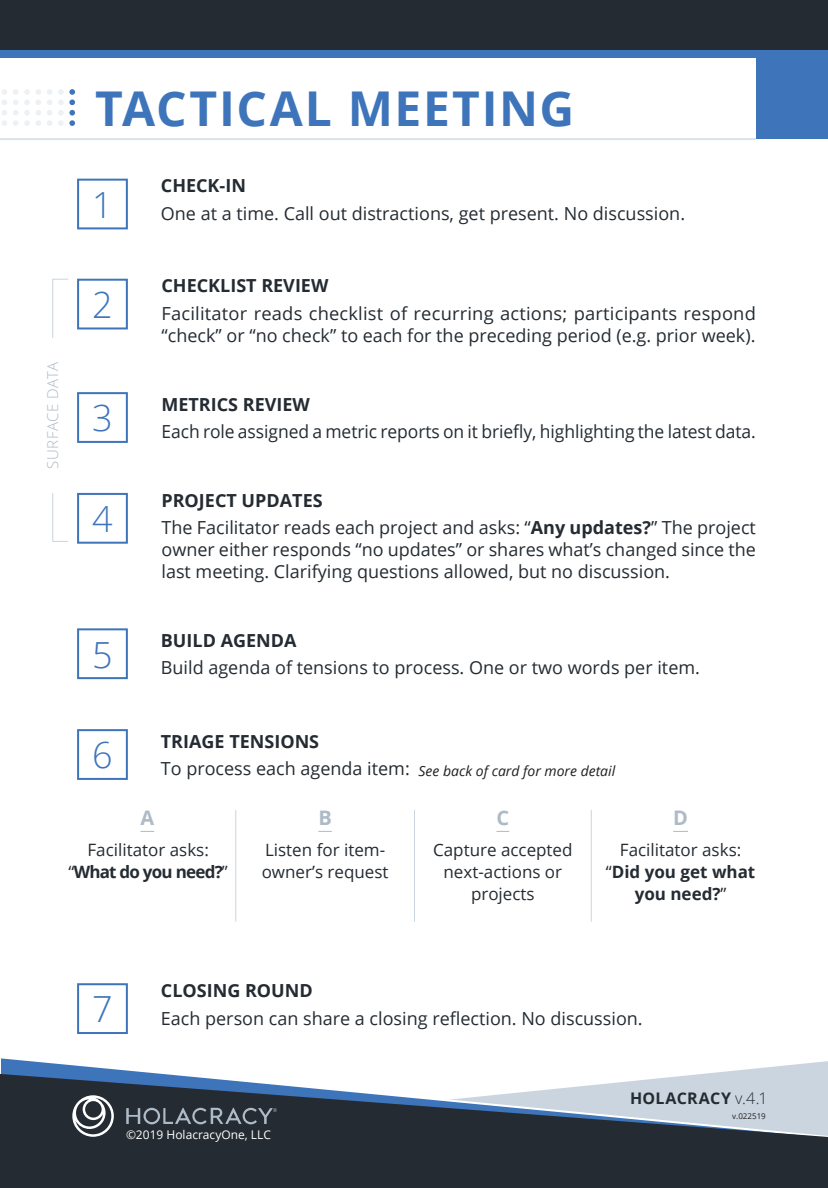
<style>
.page{position:relative;width:828px;height:1188px;background:#fff}
.page>*{position:absolute;margin:0;border:0;box-sizing:border-box;transform-origin:0 0}
.t1{font:700 48px "Open Sans";letter-spacing:.035em;color:#3d74ba}
.t2{font:300 36px "Open Sans";color:#3d74ba}
.t3{font:700 20px "Open Sans";color:#aebac6}
.governance_body{font:18px/22px "Open Sans";color:#242b32}
.governance_header{font:700 18px "Open Sans";color:#242b32}
.t4{font:17px/22px "Open Sans";color:#242b32;text-align:center}
.t5{font:700 17px/22px "Open Sans";color:#242b32;text-align:center}
.t6{font:700 16px "Open Sans";letter-spacing:.02em;color:#242b32}
.t7{font:300 15px "Open Sans";letter-spacing:.03em;color:#aebac6}
.t8{font:italic 14px "Open Sans";color:#231f20}
.t9{font:12px "Open Sans";color:#fff}
.t10{font:8px "Open Sans";color:#201d1e}
.s1{font-weight:700}
.s2{font-weight:400}
.s3{font-weight:300}
.s4{color:#231f20}
</style>
<div class="page">
<svg style="left:52px;top:278px;width:17px;height:264px"></svg>
<div style="left:0;top:0;width:828px;height:58px;background:#3d74ba"></div>
<div style="left:0;top:0;width:828px;height:50px;background:#242b32"></div>
<svg style="left:1px;top:1058px;width:827px;height:16px"></svg>
<svg style="left:0;top:1074px;width:828px;height:114px;fill:#242b32"></svg>
<svg style="left:72px;top:1095px;width:42px;height:42px"></svg>
<svg style="left:126px;top:1108px;width:151px;height:16px"></svg>
<svg style="left:13px;top:89px;width:17px;height:37px"></svg>
<svg style="left:36px;top:89px;width:5px;height:37px"></svg>
<svg style="left:47px;top:89px;width:5px;height:37px"></svg>
<svg style="left:58px;top:89px;width:17px;height:37px"></svg>
<svg style="left:2px;top:89px;width:5px;height:37px"></svg>
<div style="left:77px;top:179px;width:51px;height:50px;border:2px solid #3d74ba"></div>
<div style="left:77px;top:628px;width:51px;height:51px;border:2px solid #3d74ba"></div>
<div style="left:77px;top:729px;width:51px;height:51px;border:2px solid #3d74ba"></div>
<div style="left:77px;top:983px;width:51px;height:51px;border:2px solid #3d74ba"></div>
<div style="left:77px;top:279px;width:51px;height:50px;border:2px solid #3d74ba"></div>
<div style="left:77px;top:392px;width:51px;height:51px;border:2px solid #3d74ba"></div>
<div style="left:77px;top:493px;width:51px;height:51px;border:2px solid #3d74ba"></div>
<div style="left:47px;top:338px;width:11px;height:155px;background:#fff"></div>
<hr style="left:0;top:138px;width:756px;height:2px;background:#dbe3ea">
<div style="left:756px;top:58px;width:72px;height:81px;background:#3d74ba"></div>
<hr style="left:235px;top:810px;width:1px;height:112px;background:#cad5df">
<hr style="left:414px;top:810px;width:1px;height:112px;background:#cad5df">
<hr style="left:591px;top:810px;width:1px;height:112px;background:#cad5df">
<svg style="left:140px;top:831px;width:14px;height:1px"></svg>
<svg style="left:318px;top:831px;width:14px;height:1px"></svg>
<svg style="left:497px;top:831px;width:12px;height:1px"></svg>
<svg style="left:673px;top:831px;width:15px;height:1px"></svg>
<p class="t7" style="left:42px;top:469px;width:108px;rotate:-90deg">SURFACE DATA</p>
<p class="t1" style="left:95px;top:75px;width:480px">TACTICAL MEETING</p>
<p class="t2" style="left:92px;top:180px;width:22px">1</p>
<p class="t2" style="left:92px;top:280px;width:22px">2</p>
<p class="t2" style="left:92px;top:394px;width:22px">3</p>
<p class="t2" style="left:92px;top:494px;width:22px">4</p>
<p class="t2" style="left:92px;top:630px;width:22px">5</p>
<p class="governance_header" style="left:161px;top:173px;width:87px">CHECK-IN</p>
<p class="governance_body" style="left:161px;top:202px;width:526px">One at a time. Call out distractions, get present. No discussion.</p>
<p class="governance_header" style="left:161px;top:273px;width:168px">CHECKLIST REVIEW</p>
<p class="governance_body" style="left:161px;top:302px;width:596px">Facilitator reads checklist of recurring actions; participants respond “check” or “no check” to each for the preceding period (e.g. prior week).</p>
<p class="governance_header" style="left:161px;top:391px;width:150px">METRICS REVIEW</p>
<p class="governance_body" style="left:161px;top:420px;width:596px">Each role assigned a metric reports on it briefly, highlighting the latest data.</p>
<p class="governance_header" style="left:161px;top:487px;width:163px">PROJECT UPDATES</p>
<p class="governance_body" style="left:161px;top:516px;width:596px;text-align:justify">The Facilitator reads each project and asks: “<span class="s1">Any updates?</span>” The project owner either responds “no updates” or shares what’s changed since the last meeting. Clarifying questions allowed, but no discussion.</p>
<p class="governance_header" style="left:161px;top:628px;width:137px">BUILD AGENDA</p>
<p class="governance_body" style="left:161px;top:656px;width:541px">Build agenda of tensions to process. One or two words per item.</p>
<p class="t2" style="left:92px;top:731px;width:22px">6</p>
<p class="governance_header" style="left:161px;top:728px;width:160px">TRIAGE TENSIONS</p>
<p class="governance_body" style="left:161px;top:757px;width:250px">To process each agenda item:</p>
<p class="t8" style="left:419px;top:761px;width:198px">See back of card for more detail</p>
<p class="t3" style="left:140px;top:804px;width:15px">A</p>
<p class="t3" style="left:318px;top:804px;width:15px">B</p>
<p class="t3" style="left:497px;top:804px;width:14px">C</p>
<p class="t3" style="left:673px;top:804px;width:16px">D</p>
<p class="t4" style="left:69px;top:838px;width:161px">Facilitator asks: “<span class="s1">What do you need?</span>”</p>
<p class="t4" style="left:262px;top:838px;width:128px;text-align:left">Listen for item&shy;owner’s request</p>
<p class="t4" style="left:433px;top:838px;width:141px">Capture accepted next-actions or projects</p>
<p class="t5" style="left:606px;top:838px;width:151px"><span class="s2">Facilitator asks: “</span>Did you get what you need?<span class="s2">”</span></p>
<p class="t2" style="left:92px;top:985px;width:22px">7</p>
<p class="governance_header" style="left:161px;top:978px;width:153px">CLOSING ROUND</p>
<p class="governance_body" style="left:161px;top:1007px;width:483px">Each person can share a closing reflection. No discussion.</p>
<p class="t9" style="left:126px;top:1126px;width:146px">©2019 HolacracyOne, LLC</p>
<p class="t6" style="left:630px;top:1087px;width:139px">HOLACRACY <span class="s3">v.4.1</span></p>
<p class="t10" style="left:732px;top:1111px;width:35px"><span class="s4">v.</span>022519</p>
</div>
